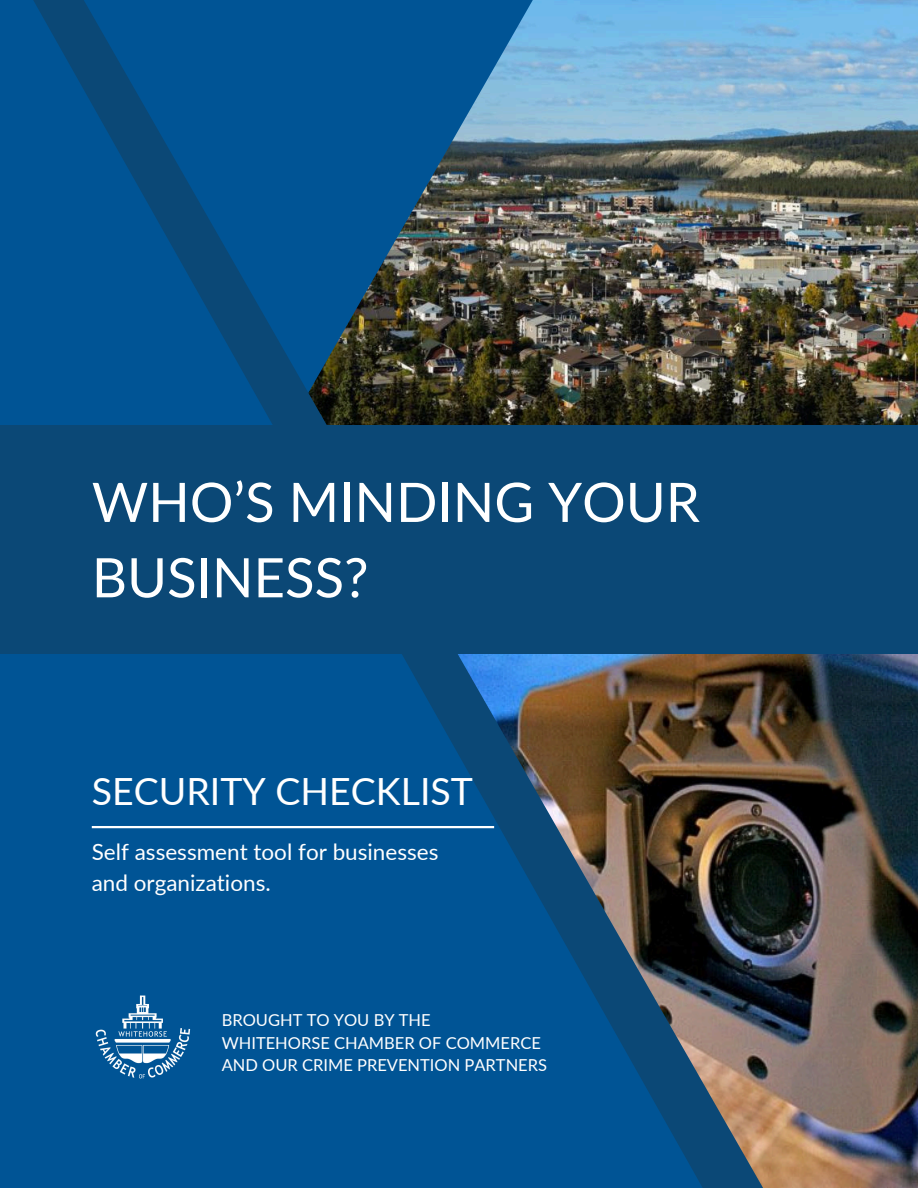
<style>
.page{position:relative;width:918px;height:1188px;background:#fff}
.page>*{position:absolute;margin:0;border:0;box-sizing:border-box;transform-origin:0 0}
.t1{font:54.45px/75.3px "Lato";color:#fff}
.t2{font:37.5px "Lato";color:#fff}
.t3{font:22.5px/30.3px "Lato";color:#fff}
.t4{font:16.5px "Lato";color:#fff}
</style>
<div class="page">
<img style="left:878px;top:654px;width:40px;height:534px">
<img style="left:878px;top:0;width:40px;height:426px">
<img style="left:778px;top:0;width:100px;height:1188px">
<img style="left:0;top:0;width:778px;height:1188px">
<hr style="left:92px;top:826px;width:402px;height:2px;background:#fff">
<div style="left:0;top:426px;width:918px;height:228px;background:#0b4876"></div>
<img style="left:92px;top:979px;width:101px;height:117px">
<p class="t1" style="left:92px;top:463px;width:610px">WHO’S MINDING YOUR<br>BUSINESS?</p>
<h3 class="t2" style="left:92px;top:768px;width:383px">SECURITY CHECKLIST</h3>
<h2 class="t3" style="left:92px;top:836px;width:348px">Self assessment tool for businesses and organizations.</h2>
<p class="t4" style="left:222px;top:1010px;width:210px">BROUGHT TO YOU BY THE</p>
<p class="t4" style="left:222px;top:1032px;width:321px">WHITEHORSE CHAMBER OF COMMERCE</p>
<p class="t4" style="left:222px;top:1055px;width:327px">AND OUR CRIME PREVENTION PARTNERS</p>
</div>
